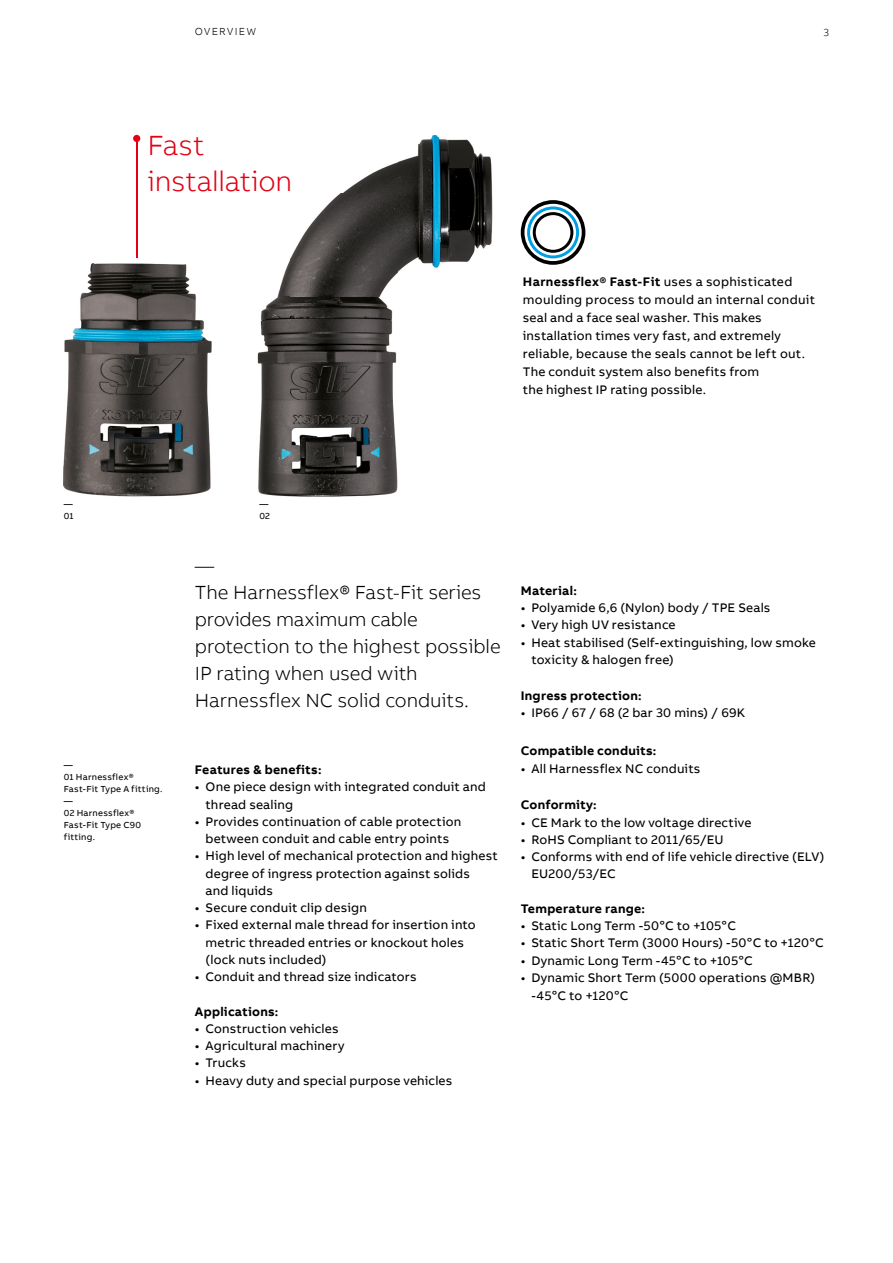
<style>
.page{position:relative;width:893px;height:1263px;background:#fff}
.page>*{position:absolute;margin:0;border:0;box-sizing:border-box;transform-origin:0 0}
.t1{font:300 28.5px/36px "AB Bvoice";letter-spacing:-.005em;color:#e30015}
.t2{font:300 19.5px/27px "AB Bvoice";letter-spacing:-.005em;color:#000;scale:2 1}
.t3{font:12.75px/17.2px "AB Bvoice";letter-spacing:.015em;color:#000}
.t4{font:700 12.75px "AB Bvoice";letter-spacing:.02em;color:#000}
.t5{font:300 10.5px "AB Bvoice";letter-spacing:.13em;color:#000}
.t6{font:9px/12px "AB Bvoice";letter-spacing:.025em;color:#000}
.s1{font-weight:700}
</style>
<div class="page">
<hr style="left:136px;top:138px;width:2px;height:120px;background:#e30015">
<div style="left:133px;top:135px;width:7px;height:7px;background:#e30015;border-radius:50%"></div>
<img style="left:64px;top:263px;width:147px;height:234px">
<img style="left:257px;top:135px;width:236px;height:362px">
<svg style="left:521px;top:200px;width:64px;height:65px"></svg>
<p class="t5" style="left:195px;top:25px;width:62px">OVERVIEW</p>
<p class="t5" style="left:823px;top:26px;width:7px">3</p>
<h1 class="t1" style="left:148px;top:128px;width:146px">Fast installation</h1>
<p class="t3" style="left:523px;top:273px;width:294px;line-height:18px"><span class="s1">Harnessflex® Fast-Fit</span> uses a sophisticated moulding process to mould an internal conduit seal and a face seal washer. This makes installation times very fast, and extremely reliable, because the seals cannot be left out.<br>The conduit system also benefits from<br>the highest IP rating possible.</p>
<p class="t6" style="left:64px;top:498px;width:11px">—<br>01</p>
<p class="t6" style="left:259px;top:498px;width:12px">—<br>02</p>
<p class="t6" style="left:64px;top:759px;width:100px">—<br>01 Harnessflex®<br>Fast-Fit Type A fitting. —<br>02 Harnessflex®<br>Fast-Fit Type C90 fitting.</p>
<h2 class="t2" style="left:195px;top:552px;width:154px">–<br>The Harnessflex® Fast-Fit series provides maximum cable protection to the highest possible<br>IP rating when used with<br>Harnessflex NC solid conduits.</h2>
<p class="t4" style="left:195px;top:762px;width:128px">Features &amp; benefits:</p>
<p class="t3" style="left:206px;top:778px;width:282px;text-indent:-11px">• One piece design with integrated conduit and thread sealing</p>
<p class="t3" style="left:195px;top:813px;width:268px;text-align:center">• Provides continuation of cable protection between conduit and cable entry points</p>
<p class="t3" style="left:206px;top:847px;width:294px;text-indent:-11px">• High level of mechanical protection and highest degree of ingress protection against solids<br>and liquids</p>
<p class="t3" style="left:195px;top:899px;width:173px">• Secure conduit clip design</p>
<p class="t3" style="left:206px;top:916px;width:272px;text-indent:-11px">• Fixed external male thread for insertion into metric threaded entries or knockout holes (lock nuts included)</p>
<p class="t3" style="left:195px;top:968px;width:223px">• Conduit and thread size indicators</p>
<p class="t4" style="left:195px;top:1003px;width:85px">Applications:</p>
<p class="t3" style="left:195px;top:1020px;width:145px">• Construction vehicles</p>
<p class="t3" style="left:195px;top:1037px;width:151px">• Agricultural machinery</p>
<p class="t3" style="left:195px;top:1054px;width:53px">• Trucks</p>
<p class="t3" style="left:195px;top:1072px;width:259px">• Heavy duty and special purpose vehicles</p>
<p class="t4" style="left:521px;top:583px;width:58px">Material:</p>
<p class="t3" style="left:521px;top:599px;width:251px">• Polyamide 6,6 (Nylon) body / TPE Seals</p>
<p class="t3" style="left:521px;top:617px;width:156px">• Very high UV resistance</p>
<p class="t3" style="left:531px;top:634px;width:286px;text-indent:-11px">• Heat stabilised (Self-extinguishing, low smoke toxicity &amp; halogen free)</p>
<p class="t4" style="left:521px;top:688px;width:122px">Ingress protection:</p>
<p class="t3" style="left:521px;top:704px;width:226px">• IP66 / 67 / 68 (2 bar 30 mins) / 69K</p>
<p class="t4" style="left:521px;top:743px;width:137px">Compatible conduits:</p>
<p class="t3" style="left:521px;top:760px;width:181px">• All Harnessflex NC conduits</p>
<p class="t4" style="left:521px;top:797px;width:78px">Conformity:</p>
<p class="t3" style="left:521px;top:814px;width:232px">• CE Mark to the low voltage directive</p>
<p class="t3" style="left:521px;top:831px;width:204px">• RoHS Compliant to 2011/65/EU</p>
<p class="t3" style="left:531px;top:848px;width:295px;text-indent:-11px">• Conforms with end of life vehicle directive (ELV)<br>EU200/53/EC</p>
<p class="t4" style="left:521px;top:900px;width:126px">Temperature range:</p>
<p class="t3" style="left:521px;top:917px;width:217px">• Static Long Term -50oC to +105oC</p>
<p class="t3" style="left:521px;top:934px;width:304px">• Static Short Term (3000 Hours) -50oC to +120oC</p>
<p class="t3" style="left:521px;top:952px;width:234px">• Dynamic Long Term -45oC to +105oC</p>
<p class="t3" style="left:531px;top:969px;width:285px;line-height:18px;text-indent:-11px">• Dynamic Short Term (5000 operations @MBR) -45oC to +120oC</p>
</div>
